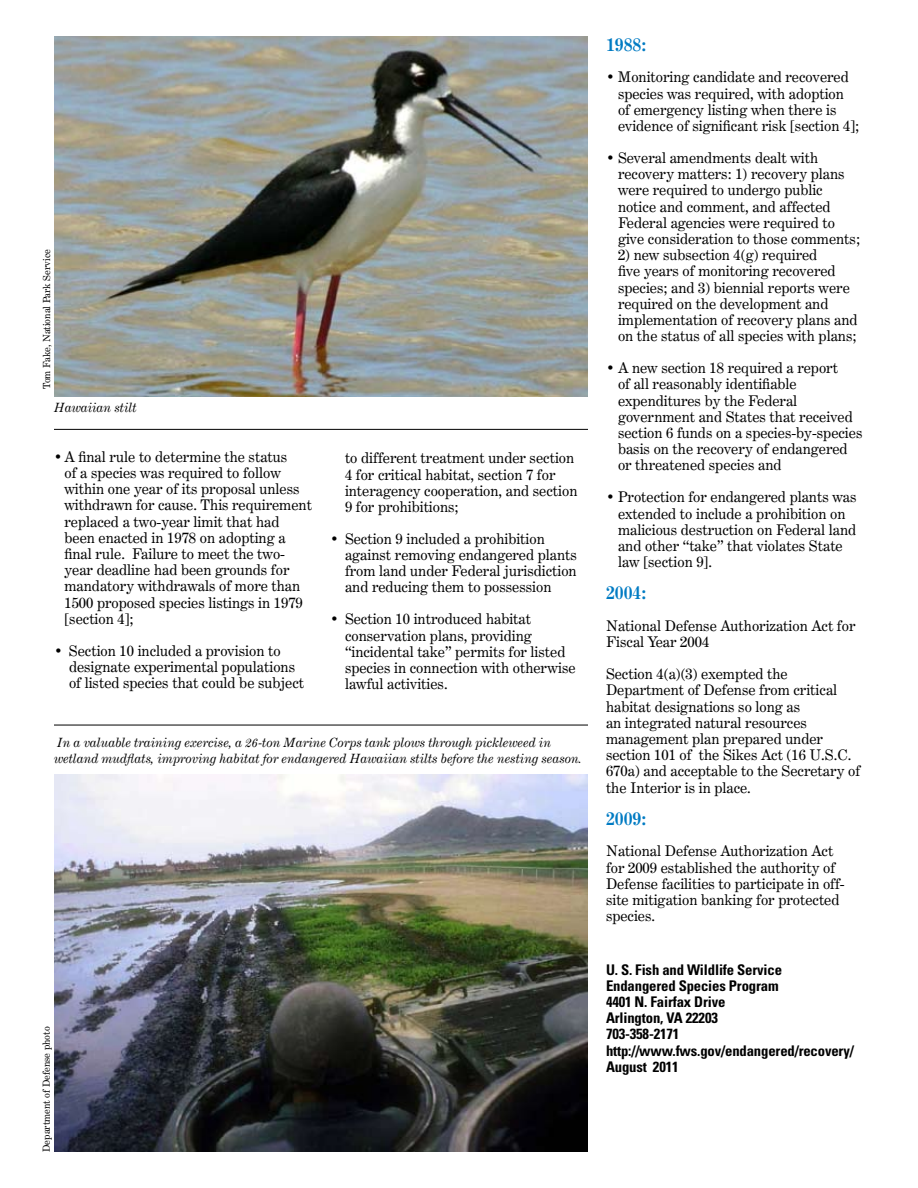
<style>
.page{position:relative;width:918px;height:1188px;background:#fff}
.page>*{position:absolute;margin:0;border:0;box-sizing:border-box;transform-origin:0 0}
.t1{font:700 18px "Century Expanded BT";color:#007bc3}
.t2{font:14.7px/16.2px "Century Expanded BT";color:#000}
.t3{font:700 condensed 14.7px/16.2px "Univers";letter-spacing:-.01em;color:#000}
.t4{font:italic 12.75px/15.8px "Century Expanded BT";color:#000}
.t5{font:9.75px "Century Expanded BT";color:#000}
</style>
<div class="page">
<img style="left:54px;top:36px;width:534px;height:360px">
<hr style="left:54px;top:429px;width:534px;height:1px;background:#000">
<img style="left:54px;top:774px;width:534px;height:378px">
<hr style="left:54px;top:725px;width:534px;height:1px;background:#000">
<p class="t5" style="left:41px;top:389px;width:141px;rotate:-90deg">Tom Fake, National Park Service</p>
<p class="t4" style="left:54px;top:400px;width:84px">Hawaiian stilt</p>
<p class="t2" style="left:64px;top:448px;width:249px;text-indent:-11px">•A final rule to determine the status<br>of a species was required to follow within one year of its proposal unless withdrawn for cause. This requirement replaced a two-year limit that had been enacted in 1978 on adopting a final rule. Failure to meet the two&shy;year deadline had been grounds for mandatory withdrawals of more than 1500 proposed species listings in 1979 [section 4];</p>
<p class="t2" style="left:69px;top:642px;width:237px;text-indent:-15px">• Section 10 included a provision to designate experimental populations of listed species that could be subject</p>
<p class="t2" style="left:345px;top:450px;width:234px">to different treatment under section 4 for critical habitat, section 7 for interagency cooperation, and section 9 for prohibitions;</p>
<p class="t2" style="left:345px;top:530px;width:233px;text-indent:-15px">• Section 9 included a prohibition against removing endangered plants from land under Federal jurisdiction and reducing them to possession</p>
<p class="t2" style="left:345px;top:611px;width:232px;text-indent:-15px">• Section 10 introduced habitat conservation plans, providing “incidental take” permits for listed species in connection with otherwise lawful activities.</p>
<p class="t4" style="left:54px;top:735px;width:530px">In a valuable training exercise, a 26-ton Marine Corps tank plows through pickleweed in wetland mudflats, improving habitat for endangered Hawaiian stilts before the nesting season.</p>
<p class="t5" style="left:40px;top:1152px;width:127px;rotate:-90deg">Department of Defense photo</p>
<p class="t1" style="left:606px;top:33px;width:42px">1988:</p>
<p class="t2" style="left:618px;top:69px;width:243px;text-indent:-12px">• Monitoring candidate and recovered species was required, with adoption of emergency listing when there is evidence of significant risk [section 4];</p>
<p class="t2" style="left:618px;top:150px;width:244px;text-indent:-12px">• Several amendments dealt with recovery matters: 1) recovery plans were required to undergo public notice and comment, and affected Federal agencies were required to give consideration to those comments;</p>
<p class="t2" style="left:618px;top:247px;width:241px">2) new subsection 4(g) required<br>five years of monitoring recovered species; and 3) biennial reports were required on the development and implementation of recovery plans and on the status of all species with plans;</p>
<p class="t2" style="left:618px;top:360px;width:246px;text-indent:-12px">• A new section 18 required a report<br>of all reasonably identifiable expenditures by the Federal government and States that received section 6 funds on a species-by-species basis on the recovery of endangered or threatened species and</p>
<p class="t2" style="left:618px;top:489px;width:240px;text-indent:-12px">• Protection for endangered plants was extended to include a prohibition on malicious destruction on Federal land and other “take” that violates State law [section 9].</p>
<p class="t1" style="left:606px;top:581px;width:42px">2004:</p>
<p class="t2" style="left:606px;top:618px;width:251px">National Defense Authorization Act for<br>Fiscal Year 2004</p>
<p class="t2" style="left:606px;top:666px;width:256px">Section 4(a)(3) exempted the Department of Defense from critical habitat designations so long as<br>an integrated natural resources management plan prepared under section 101 of the Sikes Act (16 U.S.C.<br>670a) and acceptable to the Secretary of the Interior is in place.</p>
<p class="t1" style="left:606px;top:807px;width:42px">2009:</p>
<p class="t2" style="left:606px;top:843px;width:240px">National Defense Authorization Act for 2009 established the authority of Defense facilities to participate in off&shy;site mitigation banking for protected species.</p>
<p class="t3" style="left:606px;top:961px;width:249px">U. S. Fish and Wildlife Service<br>Endangered Species Program<br>4401 N. Fairfax Drive<br>Arlington, VA 22203<br>703-358-2171 http://www.fws.gov/endangered/recovery/<br>August 2011</p>
</div>
